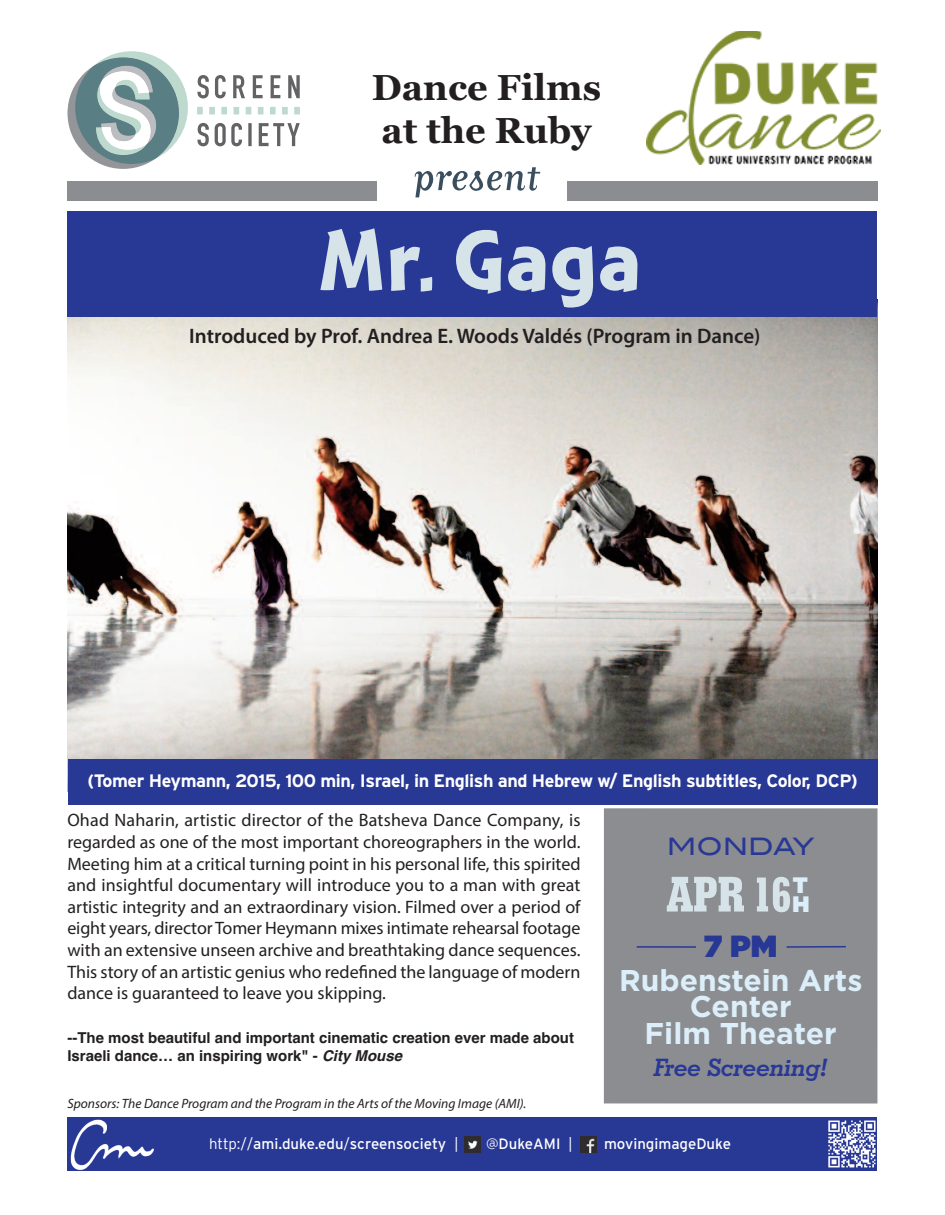
<style>
.page{position:relative;width:945px;height:1215px;background:#fff}
.page>*{position:absolute;margin:0;border:0;box-sizing:border-box;transform-origin:0 0}
.t1{font:90px "Montara Bold Gothic";color:#d6e3e9}
.t2{font:52.5px "Matrix Script";color:#394e5e}
.t3{font:51px "Geometric Slab 703 BT Xtra Bold Cond";color:#d6e3e9}
.t4{font:700 36px/43.2px "Georgia";color:#231f20}
.t5{font:900 30.6px "Gotham";color:#283895}
.t6{font:700 30px/26.7px "Gotham";color:#dbeef9;text-align:center}
.t7{font:italic 700 24px "Geometric Slab 703 BT";color:#283895}
.t8{font:24px "Blair Md ITCTT Medium";color:#283895}
.t9{font:900 22.35px "Gotham";color:#dbeef9}
.t10{font:600 21px "Myriad Pro";color:#231f20}
.t11{font:18px/21.6px "Myriad Pro";color:#231f20;text-align:justify}
.t12{font:700 18px "Interstate";letter-spacing:-.025em;color:#fff}
.t13{font:700 15px/18px "Helvetica";color:#231f20}
.t14{font:15px "Interstate";color:#fff}
.t15{font:italic 13.5px "Myriad Pro";color:#231f20}
.s1{font-style:italic}
.s2{font-weight:300}
</style>
<div class="page">
<img style="left:68px;top:316px;width:809px;height:444px">
<div style="left:604px;top:808px;width:274px;height:296px;background:#8b8d90"></div>
<hr style="left:787px;top:946px;width:59px;height:2px;background:#283895">
<hr style="left:637px;top:946px;width:59px;height:2px;background:#283895">
<div style="left:68px;top:1118px;width:809px;height:53px;background:#283895"></div>
<img style="left:70px;top:1119px;width:84px;height:52px">
<img style="left:825px;top:1117px;width:52px;height:51px">
<img style="left:581px;top:1137px;width:16px;height:16px">
<img style="left:464px;top:1137px;width:17px;height:16px">
<div style="left:68px;top:760px;width:810px;height:45px;background:#283895"></div>
<div style="left:68px;top:211px;width:810px;height:105px;background:#283895"></div>
<svg style="left:197px;top:75px;width:103px;height:71px"></svg>
<div style="left:68px;top:57px;width:111px;height:112px;background:#939598;border-radius:50%"></div>
<svg style="left:75px;top:51px;width:113px;height:113px"></svg>
<div style="left:67px;top:181px;width:310px;height:20px;background:#8b8d90"></div>
<div style="left:567px;top:181px;width:310px;height:20px;background:#8b8d90"></div>
<img style="left:647px;top:31px;width:234px;height:134px">
<h3 class="t4" style="left:372px;top:66px;width:231px">Dance Films at the Ruby</h3>
<h2 class="t2" style="left:413px;top:141px;width:128px">present</h2>
<h1 class="t1" style="left:319px;top:225px;width:325px">Mr. Gaga</h1>
<p class="t10" style="left:189px;top:328px;width:573px">Introduced by Prof. Andrea E. Woods Valdés (Program in Dance)</p>
<p class="t12" style="left:87px;top:771px;width:772px">(Tomer Heymann, 2015, 100 min, Israel, in English and Hebrew w/ English subtitles, Color, DCP)</p>
<p class="t11" style="left:67px;top:811px;width:515px">Ohad Naharin, artistic director of the Batsheva Dance Company, is regarded as one of the most important choreographers in the world.<br>Meeting him at a critical turning point in his personal life, this spirited and insightful documentary will introduce you to a man with great artistic integrity and an extraordinary vision. Filmed over a period of eight years, director Tomer Heymann mixes intimate rehearsal footage with an extensive unseen archive and breathtaking dance sequences.<br>This story of an artistic genius who redefined the language of modern dance is guaranteed to leave you skipping.</p>
<p class="t13" style="left:67px;top:1029px;width:508px">--The most beautiful and important cinematic creation ever made about<br>Israeli dance… an inspiring work" - <span class="s1">City Mouse</span></p>
<p class="t15" style="left:68px;top:1099px;width:460px">Sponsors: The Dance Program and the Program in the Arts of the Moving Image (AMI).</p>
<h3 class="t8" style="left:667px;top:833px;width:149px">MONDAY</h3>
<h3 class="t3" style="left:666px;top:864px;width:127px">APR 16</h3>
<p class="t9" style="left:793px;top:877px;width:17px">T</p>
<p class="t9" style="left:793px;top:896px;width:19px">H</p>
<h3 class="t5" style="left:704px;top:936px;width:75px">7 PM</h3>
<h3 class="t6" style="left:619px;top:969px;width:245px">Rubenstein Arts<br>Center<br>Film Theater</h3>
<h3 class="t7" style="left:654px;top:1054px;width:175px">Free Screening!</h3>
<p class="t14" style="left:209px;top:1135px;width:251px"><span class="s2">http://</span>ami.duke.edu<span class="s2">/</span>screensociety <span class="s2">|</span></p>
<p class="t14" style="left:486px;top:1135px;width:88px"><span class="s2">@</span>DukeAMI <span class="s2">|</span></p>
<p class="t14" style="left:604px;top:1135px;width:129px">movingimageDuke</p>
</div>
